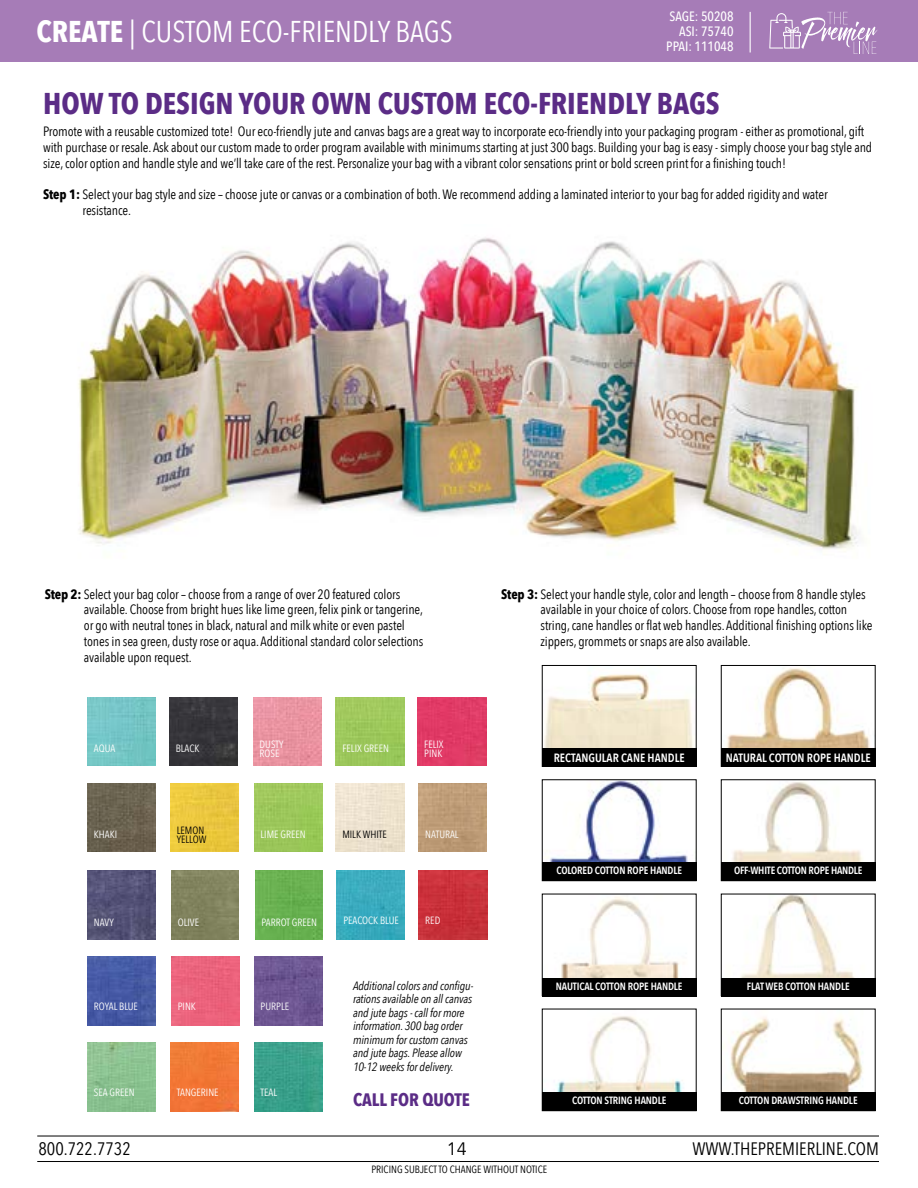
<style>
.page{position:relative;width:918px;height:1188px;background:#fff}
.page>*{position:absolute;margin:0;border:0;box-sizing:border-box;transform-origin:0 0}
.t1{font:700 30px "Avenir Next Condensed";color:#5b2c86}
.t2{font:30px "Avenir Next Condensed";color:#fff}
.t3{font:18px "Avenir Next Condensed";color:#000}
.t4{font:700 18px "Avenir Next Condensed";color:#5b2c86}
.t5{font:18px "Avenir";color:#000}
.t6{font:13.5px/15.8px "Avenir Next Condensed";letter-spacing:-.01em;color:#000}
.t7{font:500 13.5px/15px "Avenir Next Condensed";color:#fff;text-align:right}
.t8{font:italic 12px/13.5px "Avenir Next Condensed";letter-spacing:-.01em;color:#000}
.t9{font:600 12px "Avenir Next Condensed";color:#fff}
.t10{font:10.5px/9px "Avenir Next Condensed";color:#fff}
.t11{font:600 10.5px "Avenir Next Condensed";letter-spacing:-.01em;color:#fff}
.t12{font:10.5px/9px "Avenir Next Condensed";color:#000}
.s1{font-weight:700}
</style>
<div class="page">
<div style="left:0;top:0;width:918px;height:62px;background:#a67cb7"></div>
<svg style="left:769px;top:12px;width:108px;height:42px"></svg>
<hr style="left:37px;top:1136px;width:842px;height:1px;background:#000">
<hr style="left:37px;top:1161px;width:842px;height:1px;background:#000">
<hr style="left:750px;top:12px;width:1px;height:40px;background:#fff">
<img style="left:78px;top:237px;width:780px;height:315px">
<img style="left:544px;top:674px;width:150px;height:74px">
<div style="left:542px;top:665px;width:155px;height:102px;border:1px solid #000"></div>
<img style="left:546px;top:781px;width:142px;height:81px">
<img style="left:726px;top:668px;width:144px;height:80px">
<div style="left:721px;top:665px;width:155px;height:102px;border:1px solid #000"></div>
<img style="left:732px;top:782px;width:131px;height:80px">
<img style="left:556px;top:1016px;width:127px;height:76px">
<img style="left:740px;top:896px;width:115px;height:82px">
<img style="left:561px;top:897px;width:118px;height:81px">
<img style="left:730px;top:1017px;width:133px;height:75px">
<div style="left:542px;top:748px;width:155px;height:19px;background:#000"></div>
<div style="left:721px;top:748px;width:155px;height:19px;background:#000"></div>
<div style="left:542px;top:862px;width:155px;height:19px;background:#000"></div>
<div style="left:721px;top:862px;width:155px;height:19px;background:#000"></div>
<div style="left:542px;top:978px;width:155px;height:19px;background:#000"></div>
<div style="left:721px;top:978px;width:155px;height:19px;background:#000"></div>
<div style="left:542px;top:1092px;width:155px;height:19px;background:#000"></div>
<div style="left:721px;top:1092px;width:155px;height:19px;background:#000"></div>
<img style="left:337px;top:871px;width:67px;height:68px">
<img style="left:336px;top:697px;width:68px;height:69px">
<div style="left:418px;top:697px;width:68px;height:69px;background:#e03a66"></div>
<img style="left:419px;top:783px;width:67px;height:69px">
<img style="left:419px;top:871px;width:68px;height:68px">
<img style="left:253px;top:697px;width:69px;height:69px">
<div style="left:255px;top:871px;width:68px;height:68px;background:#68b151"></div>
<img style="left:254px;top:1043px;width:69px;height:68px">
<img style="left:254px;top:783px;width:69px;height:69px">
<img style="left:254px;top:957px;width:69px;height:68px">
<img style="left:169px;top:697px;width:69px;height:69px">
<img style="left:171px;top:871px;width:68px;height:68px">
<img style="left:170px;top:1043px;width:69px;height:68px">
<img style="left:170px;top:783px;width:69px;height:69px">
<div style="left:171px;top:957px;width:69px;height:68px;background:#eb627c"></div>
<img style="left:87px;top:697px;width:69px;height:69px">
<img style="left:87px;top:871px;width:69px;height:68px">
<img style="left:87px;top:1043px;width:69px;height:68px">
<img style="left:87px;top:783px;width:69px;height:69px">
<img style="left:87px;top:957px;width:69px;height:68px">
<h1 class="t2" style="left:37px;top:6px;width:418px"><span class="s1">CREATE</span> | CUSTOM ECO-FRIENDLY BAGS</h1>
<p class="t7" style="left:666px;top:9px;width:69px">SAGE: 50208<br>ASI: 75740<br>PPAI: 111048</p>
<h1 class="t1" style="left:43px;top:85px;width:678px">HOW TO DESIGN YOUR OWN CUSTOM ECO-FRIENDLY BAGS</h1>
<p class="t6" style="left:43px;top:123px;width:831px">Promote with a reusable customized tote! Our eco-friendly jute and canvas bags are a great way to incorporate eco-friendly into your packaging program - either as promotional, gift with purchase or resale. Ask about our custom made to order program available with minimums starting at just 300 bags. Building your bag is easy - simply choose your bag style and size, color option and handle style and we’ll take care of the rest. Personalize your bag with a vibrant color sensations print or bold screen print for a finishing touch!</p>
<p class="t6" style="left:83px;top:186px;width:747px;text-indent:-39px"><span class="s1">Step 1:</span> Select your bag style and size – choose jute or canvas or a combination of both. We recommend adding a laminated interior to your bag for added rigidity and water resistance.</p>
<p class="t6" style="left:84px;top:586px;width:341px;text-indent:-39px"><span class="s1">Step 2:</span> Select your bag color – choose from a range of over 20 featured colors available. Choose from bright hues like lime green, felix pink or tangerine, or go with neutral tones in black, natural and milk white or even pastel tones in sea green, dusty rose or aqua. Additional standard color selections available upon request.</p>
<p class="t6" style="left:541px;top:586px;width:334px;text-indent:-39px"><span class="s1">Step 3:</span> Select your handle style, color and length – choose from 8 handle styles available in your choice of colors. Choose from rope handles, cotton string, cane handles or flat web handles. Additional finishing options like zippers, grommets or snaps are also available.</p>
<p class="t10" style="left:94px;top:744px;width:23px">AQUA</p>
<p class="t10" style="left:176px;top:744px;width:25px">BLACK</p>
<p class="t10" style="left:260px;top:739px;width:25px">DUSTY<br>ROSE</p>
<p class="t10" style="left:342px;top:744px;width:48px">FELIX GREEN</p>
<p class="t10" style="left:424px;top:739px;width:21px">FELIX<br>PINK</p>
<p class="t9" style="left:554px;top:747px;width:132px">RECTANGULAR CANE HANDLE</p>
<p class="t9" style="left:726px;top:747px;width:147px">NATURAL COTTON ROPE HANDLE</p>
<p class="t10" style="left:94px;top:830px;width:25px">KHAKI</p>
<p class="t12" style="left:177px;top:825px;width:31px">LEMON<br>YELLOW</p>
<p class="t10" style="left:261px;top:830px;width:47px">LIME GREEN</p>
<p class="t12" style="left:342px;top:830px;width:46px">MILK WHITE</p>
<p class="t10" style="left:425px;top:830px;width:35px">NATURAL</p>
<p class="t11" style="left:556px;top:862px;width:127px">COLORED COTTON ROPE HANDLE</p>
<p class="t11" style="left:734px;top:862px;width:130px">OFF-WHITE COTTON ROPE HANDLE</p>
<p class="t10" style="left:94px;top:917px;width:21px">NAVY</p>
<p class="t10" style="left:178px;top:917px;width:23px">OLIVE</p>
<p class="t10" style="left:262px;top:917px;width:57px">PARROT GREEN</p>
<p class="t10" style="left:343px;top:915px;width:57px">PEACOCK BLUE</p>
<p class="t10" style="left:425px;top:915px;width:17px">RED</p>
<p class="t10" style="left:94px;top:1001px;width:46px">ROYAL BLUE</p>
<p class="t10" style="left:94px;top:1087px;width:42px">SEA GREEN</p>
<p class="t10" style="left:178px;top:1001px;width:20px">PINK</p>
<p class="t10" style="left:177px;top:1087px;width:43px">TANGERINE</p>
<p class="t10" style="left:261px;top:1001px;width:30px">PURPLE</p>
<p class="t10" style="left:261px;top:1087px;width:18px">TEAL</p>
<p class="t8" style="left:353px;top:979px;width:122px">Additional colors and configu&shy;rations available on all canvas and jute bags - call for more information. 300 bag order minimum for custom canvas and jute bags. Please allow<br>10-12 weeks for delivery.</p>
<h2 class="t4" style="left:353px;top:1089px;width:118px">CALL FOR QUOTE</h2>
<p class="t11" style="left:556px;top:977px;width:128px">NAUTICAL COTTON ROPE HANDLE</p>
<p class="t11" style="left:747px;top:977px;width:104px">FLAT WEB COTTON HANDLE</p>
<p class="t11" style="left:572px;top:1091px;width:96px">COTTON STRING HANDLE</p>
<p class="t11" style="left:739px;top:1091px;width:120px">COTTON DRAWSTRING HANDLE</p>
<h2 class="t3" style="left:38px;top:1134px;width:94px">800.722.7732</h2>
<h2 class="t5" style="left:447px;top:1138px;width:22px">14</h2>
<h2 class="t3" style="left:692px;top:1134px;width:188px">WWW.THEPREMIERLINE.COM</h2>
<p class="t12" style="left:371px;top:1165px;width:177px">PRICING SUBJECT TO CHANGE WITHOUT NOTICE</p>
</div>
